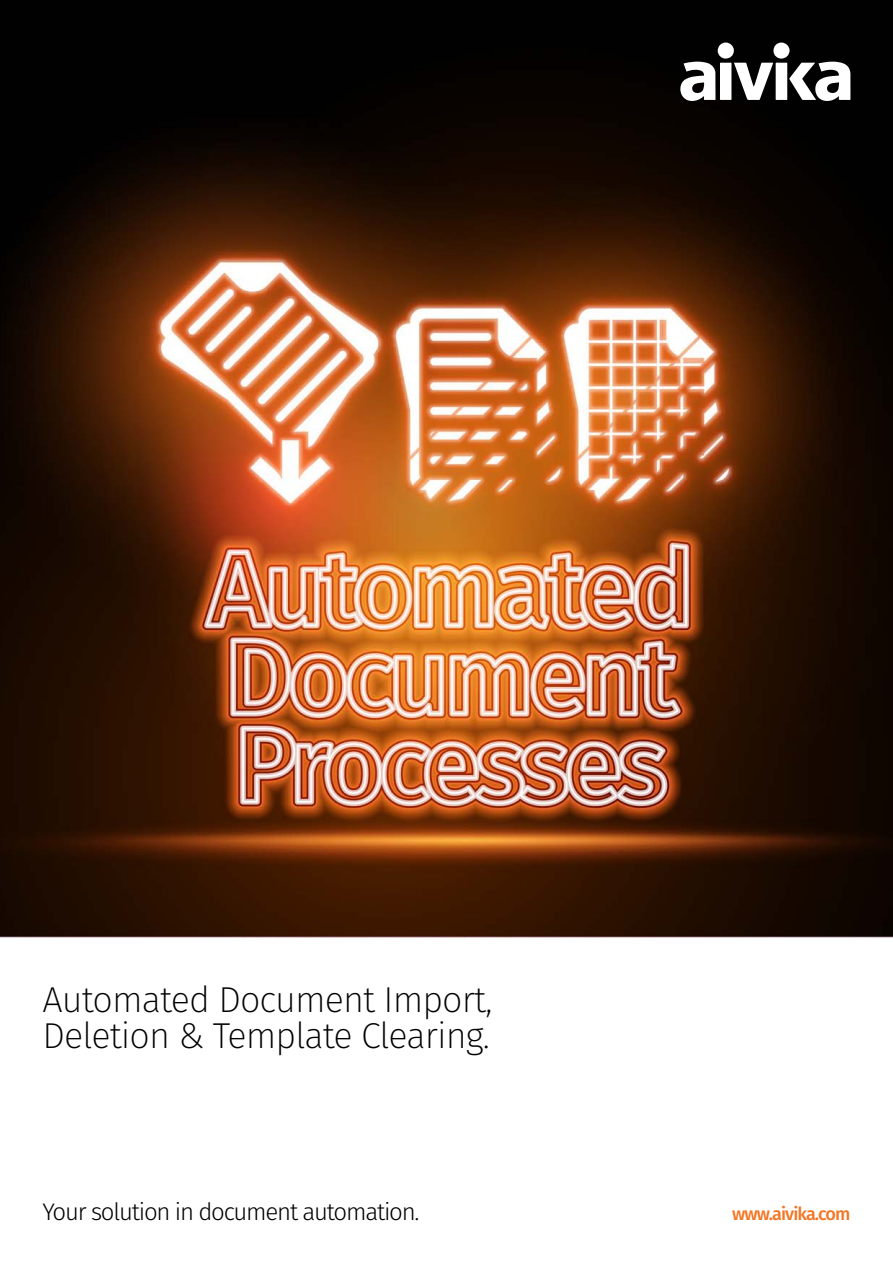
<style>
.page{position:relative;width:893px;height:1263px;background:#fff}
.page>*{position:absolute;margin:0;border:0;box-sizing:border-box;transform-origin:0 0}
.t1{font:200 36px/36px "Fira Sans";letter-spacing:-.025em;color:#000}
.t2{font:300 24px "Fira Sans";letter-spacing:-.05em;color:#000}
.t3{font:500 18px "Fira Sans";letter-spacing:-.05em;color:#f47522}
</style>
<div class="page">
<img style="left:0;top:0;width:893px;height:937px">
<svg style="left:680px;top:62px;width:170px;height:39px"></svg>
<div style="left:718px;top:43px;width:16px;height:16px;background:#fff;border-radius:50%"></div>
<div style="left:773px;top:43px;width:16px;height:16px;background:#fff;border-radius:50%"></div>
<p class="t1" style="left:43px;top:981px;width:451px">Automated Document Import,<br>Deletion &amp; Template Clearing.</p>
<p class="t2" style="left:43px;top:1195px;width:379px">Your solution in document automation.</p>
<p class="t3" style="left:732px;top:1200px;width:120px">www.aivika.com</p>
</div>
